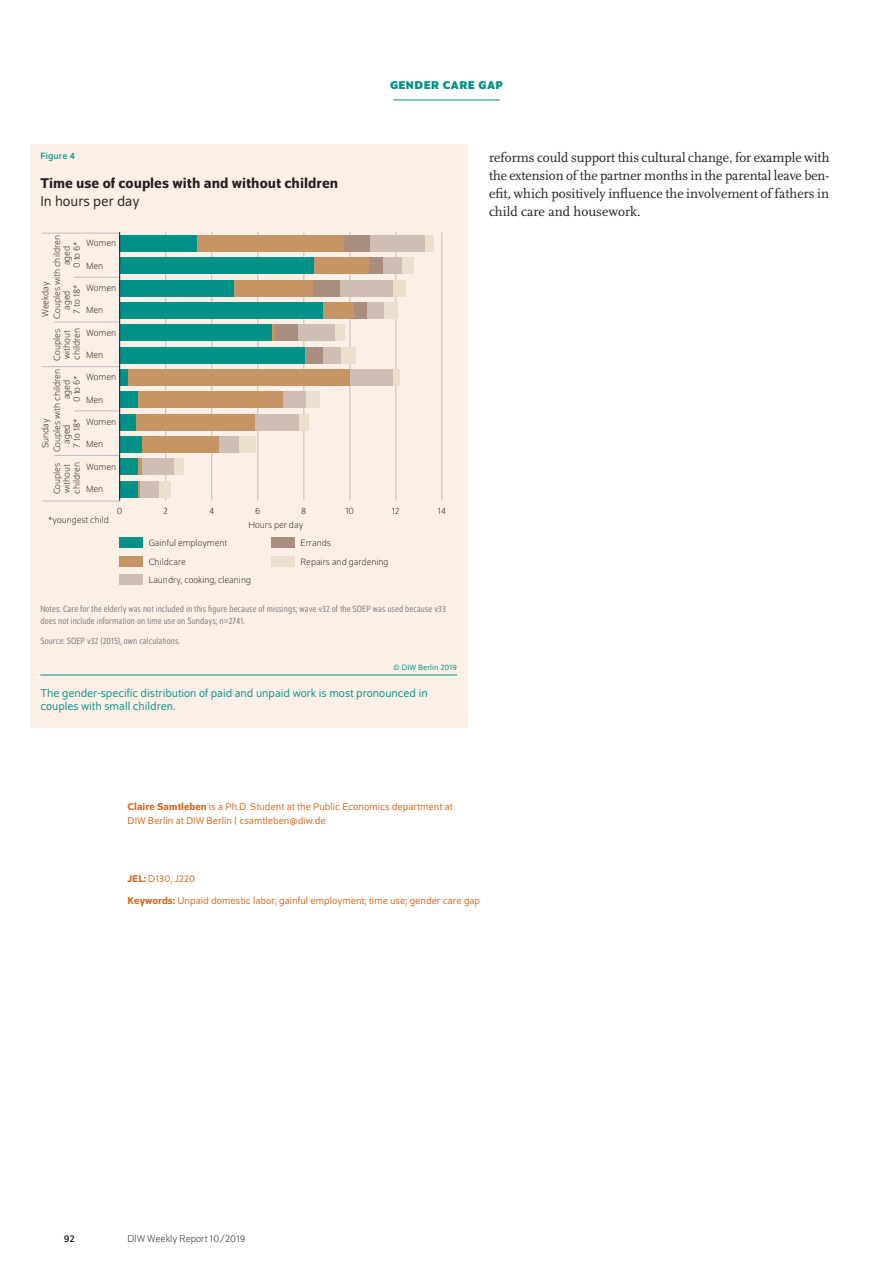
<style>
.page{position:relative;width:893px;height:1263px;background:#fff}
.page>*{position:absolute;margin:0;border:0;box-sizing:border-box;transform-origin:0 0}
.t1{font:500 15px "Schumpeter";color:#231f20}
.t2{font:15px "Schumpeter Blond";color:#231f20}
.t3{font:13.8px/18px "Scala Pro";color:#231f20;text-align:justify}
.t4{font:12px/13.5px "Schumpeter Blond";color:#009188}
.t5{font:700 12px "Schumpeter";color:#009188}
.t6{font:10.5px/22px "Schumpeter Blond";color:#dc641c}
.t7{font:300 10.5px "Schumpeter";color:#231f20}
.t8{font:10.5px "Schumpeter";color:#231f20}
.t9{font:300 9.75px/9.8px "Schumpeter";color:#231f20}
.t10{font:semi-condensed 9.75px/12px "Schumpeter Blond";letter-spacing:.01em;color:#808285}
.t11{font:9.75px "Schumpeter";letter-spacing:.01em;color:#009188}
.t12{font:8.25px "Schumpeter Blond";letter-spacing:.01em;color:#009188}
.s1{font-family:"Schumpeter";font-weight:500}
</style>
<div class="page">
<hr style="left:393px;top:100px;width:107px;height:1px;background:#009188">
<div style="left:30px;top:144px;width:438px;height:583px;background:#fcf0e6"></div>
<hr style="left:55px;top:455px;width:64px;height:1px;background:#bcbdc0">
<hr style="left:42px;top:233px;width:77px;height:1px;background:#bcbdc0">
<hr style="left:43px;top:501px;width:76px;height:1px;background:#bcbdc0">
<hr style="left:75px;top:277px;width:44px;height:1px;background:#bcbdc0">
<hr style="left:55px;top:322px;width:64px;height:1px;background:#bcbdc0">
<hr style="left:42px;top:366px;width:77px;height:1px;background:#bcbdc0">
<hr style="left:75px;top:411px;width:44px;height:1px;background:#bcbdc0">
<hr style="left:165px;top:232px;width:1px;height:268px;background:#bcbdc0">
<hr style="left:211px;top:232px;width:1px;height:268px;background:#bcbdc0">
<hr style="left:258px;top:232px;width:1px;height:268px;background:#bcbdc0">
<hr style="left:304px;top:232px;width:1px;height:268px;background:#bcbdc0">
<hr style="left:350px;top:232px;width:1px;height:268px;background:#bcbdc0">
<hr style="left:396px;top:232px;width:1px;height:268px;background:#bcbdc0">
<hr style="left:442px;top:232px;width:1px;height:268px;background:#bcbdc0">
<div style="left:120px;top:235px;width:77px;height:17px;background:#009188"></div>
<div style="left:197px;top:235px;width:147px;height:17px;background:#c59565"></div>
<div style="left:344px;top:235px;width:26px;height:17px;background:#a98e7f"></div>
<div style="left:370px;top:235px;width:55px;height:17px;background:#cfbeb4"></div>
<div style="left:425px;top:235px;width:9px;height:17px;background:#eddfce"></div>
<div style="left:120px;top:257px;width:194px;height:17px;background:#009188"></div>
<div style="left:314px;top:257px;width:55px;height:17px;background:#c59565"></div>
<div style="left:369px;top:257px;width:15px;height:17px;background:#a98e7f"></div>
<div style="left:384px;top:257px;width:18px;height:17px;background:#cfbeb4"></div>
<div style="left:402px;top:257px;width:11px;height:17px;background:#eddfce"></div>
<div style="left:120px;top:280px;width:114px;height:17px;background:#009188"></div>
<div style="left:234px;top:280px;width:79px;height:17px;background:#c59565"></div>
<div style="left:313px;top:280px;width:27px;height:17px;background:#a98e7f"></div>
<div style="left:340px;top:280px;width:53px;height:17px;background:#cfbeb4"></div>
<div style="left:393px;top:280px;width:12px;height:17px;background:#eddfce"></div>
<div style="left:120px;top:302px;width:203px;height:17px;background:#009188"></div>
<div style="left:323px;top:302px;width:31px;height:17px;background:#c59565"></div>
<div style="left:354px;top:302px;width:13px;height:17px;background:#a98e7f"></div>
<div style="left:367px;top:302px;width:17px;height:17px;background:#cfbeb4"></div>
<div style="left:384px;top:302px;width:14px;height:17px;background:#eddfce"></div>
<div style="left:120px;top:324px;width:152px;height:17px;background:#009188"></div>
<hr style="left:272px;top:324px;width:3px;height:17px;background:#c59565">
<div style="left:275px;top:324px;width:23px;height:17px;background:#a98e7f"></div>
<div style="left:298px;top:324px;width:37px;height:17px;background:#cfbeb4"></div>
<div style="left:335px;top:324px;width:10px;height:17px;background:#eddfce"></div>
<div style="left:120px;top:347px;width:185px;height:16px;background:#009188"></div>
<svg style="left:305px;top:347px;width:1px;height:16px"></svg>
<div style="left:306px;top:347px;width:17px;height:16px;background:#a98e7f"></div>
<div style="left:323px;top:347px;width:18px;height:16px;background:#cfbeb4"></div>
<div style="left:341px;top:347px;width:15px;height:16px;background:#eddfce"></div>
<div style="left:120px;top:369px;width:9px;height:17px;background:#009188"></div>
<div style="left:129px;top:369px;width:221px;height:17px;background:#c59565"></div>
<div style="left:350px;top:369px;width:43px;height:17px;background:#cfbeb4"></div>
<div style="left:393px;top:369px;width:7px;height:17px;background:#eddfce"></div>
<div style="left:120px;top:391px;width:18px;height:17px;background:#009188"></div>
<div style="left:138px;top:391px;width:145px;height:17px;background:#c59565"></div>
<div style="left:283px;top:391px;width:23px;height:17px;background:#cfbeb4"></div>
<div style="left:306px;top:391px;width:14px;height:17px;background:#eddfce"></div>
<div style="left:120px;top:414px;width:16px;height:16px;background:#009188"></div>
<div style="left:136px;top:414px;width:119px;height:16px;background:#c59565"></div>
<div style="left:255px;top:414px;width:44px;height:16px;background:#cfbeb4"></div>
<div style="left:299px;top:414px;width:9px;height:16px;background:#eddfce"></div>
<div style="left:120px;top:436px;width:23px;height:17px;background:#009188"></div>
<div style="left:143px;top:436px;width:76px;height:17px;background:#c59565"></div>
<div style="left:219px;top:436px;width:20px;height:17px;background:#cfbeb4"></div>
<div style="left:239px;top:436px;width:16px;height:17px;background:#eddfce"></div>
<div style="left:120px;top:458px;width:18px;height:17px;background:#009188"></div>
<div style="left:138px;top:458px;width:5px;height:17px;background:#c59565"></div>
<div style="left:143px;top:458px;width:32px;height:17px;background:#cfbeb4"></div>
<div style="left:175px;top:458px;width:9px;height:17px;background:#eddfce"></div>
<div style="left:120px;top:481px;width:18px;height:16px;background:#009188"></div>
<svg style="left:138px;top:481px;width:2px;height:16px"></svg>
<div style="left:140px;top:481px;width:19px;height:16px;background:#cfbeb4"></div>
<div style="left:159px;top:481px;width:11px;height:16px;background:#eddfce"></div>
<div style="left:120px;top:537px;width:23px;height:10px;background:#009188"></div>
<div style="left:271px;top:537px;width:24px;height:10px;background:#a98e7f"></div>
<div style="left:120px;top:574px;width:23px;height:11px;background:#cfbeb4"></div>
<div style="left:271px;top:556px;width:24px;height:10px;background:#eddfce"></div>
<hr style="left:119px;top:232px;width:1px;height:268px;background:#231f20">
<div style="left:120px;top:556px;width:23px;height:10px;background:#c59565"></div>
<hr style="left:40px;top:675px;width:417px;height:1px;background:#009188">
<p class="t11" style="left:40px;top:151px;width:36px">Figure 4</p>
<h1 class="t1" style="left:40px;top:175px;width:299px">Time use of couples with and without children</h1>
<h1 class="t2" style="left:40px;top:194px;width:101px">In hours per day</h1>
<p class="t9" style="left:53px;top:319px;width:85px;rotate:-90deg">Couples with children</p>
<p class="t9" style="left:86px;top:239px;width:32px">Women</p>
<p class="t9" style="left:62px;top:268px;width:28px;rotate:-90deg">aged<br>0 to 6*</p>
<p class="t9" style="left:86px;top:261px;width:19px">Men</p>
<p class="t9" style="left:41px;top:317px;width:37px;rotate:-90deg">Weekday</p>
<p class="t9" style="left:86px;top:283px;width:32px">Women</p>
<p class="t9" style="left:62px;top:310px;width:21px;rotate:-90deg">aged</p>
<p class="t9" style="left:72px;top:314px;width:30px;rotate:-90deg">7 to 18*</p>
<p class="t9" style="left:86px;top:306px;width:19px">Men</p>
<p class="t9" style="left:53px;top:361px;width:34px;rotate:-90deg">Couples without children</p>
<p class="t9" style="left:53px;top:452px;width:85px;rotate:-90deg">Couples with children</p>
<p class="t9" style="left:86px;top:328px;width:32px">Women</p>
<p class="t9" style="left:86px;top:350px;width:19px">Men</p>
<p class="t9" style="left:86px;top:373px;width:32px">Women</p>
<p class="t9" style="left:62px;top:402px;width:28px;rotate:-90deg">aged<br>0 to 6*</p>
<p class="t9" style="left:86px;top:395px;width:19px">Men</p>
<p class="t9" style="left:41px;top:448px;width:31px;rotate:-90deg">Sunday</p>
<p class="t9" style="left:86px;top:417px;width:32px">Women</p>
<p class="t9" style="left:62px;top:444px;width:21px;rotate:-90deg">aged</p>
<p class="t9" style="left:72px;top:447px;width:30px;rotate:-90deg">7 to 18*</p>
<p class="t9" style="left:53px;top:494px;width:34px;rotate:-90deg">Couples without children</p>
<p class="t9" style="left:86px;top:440px;width:19px">Men</p>
<p class="t9" style="left:86px;top:462px;width:32px">Women</p>
<p class="t9" style="left:86px;top:484px;width:19px">Men</p>
<p class="t5" style="left:390px;top:79px;width:18px">GENDER</p>
<p class="t5" style="left:443px;top:79px;width:17px">CARE</p>
<p class="t5" style="left:479px;top:79px;width:18px">GAP</p>
<h2 class="t3" style="left:489px;top:148px;width:342px">reforms could support this cultural change, for example with the extension of the partner months in the parental leave ben&shy;efit, which positively influence the involvement of fathers in child care and housework.</h2>
<p class="t9" style="left:48px;top:515px;width:62px">*youngest child</p>
<p class="t9" style="left:117px;top:506px;width:7px">0</p>
<p class="t9" style="left:163px;top:506px;width:6px">2</p>
<p class="t9" style="left:209px;top:506px;width:7px">4</p>
<p class="t9" style="left:255px;top:506px;width:7px">6</p>
<p class="t9" style="left:301px;top:506px;width:7px">8</p>
<p class="t9" style="left:346px;top:506px;width:10px">10</p>
<p class="t9" style="left:392px;top:506px;width:9px">12</p>
<p class="t9" style="left:438px;top:506px;width:10px">14</p>
<p class="t9" style="left:248px;top:520px;width:56px">Hours per day</p>
<p class="t9" style="left:149px;top:533px;width:80px;line-height:18.9px">Gainful employment<br>Childcare</p>
<p class="t9" style="left:301px;top:538px;width:32px">Errands</p>
<p class="t9" style="left:301px;top:557px;width:89px">Repairs and gardening</p>
<p class="t9" style="left:149px;top:575px;width:104px">Laundry, cooking, cleaning</p>
<p class="t10" style="left:40px;top:603px;width:407px">Notes: Care for the elderly was not included in this figure because of missings; wave v32 of the SOEP was used because v33 does not include information on time use on Sundays; n=2741.</p>
<p class="t10" style="left:40px;top:635px;width:141px">Source: SOEP v32 (2015), own calculations.</p>
<p class="t12" style="left:393px;top:664px;width:66px">© DIW Berlin 2019</p>
<p class="t4" style="left:40px;top:686px;width:389px">The gender-specific distribution of paid and unpaid work is most pronounced in couples with small children.</p>
<p class="t6" style="left:128px;top:800px;width:327px;line-height:13.5px"><span class="s1">Claire Samtleben</span> is a Ph.D. Student at the Public Economics department at<br>DIW Berlin at DIW Berlin | csamtleben@diw.de</p>
<p class="t6" style="left:128px;top:868px;width:354px"><span class="s1">JEL:</span> D130, J220<br><span class="s1">Keywords:</span> Unpaid domestic labor; gainful employment; time use; gender care gap</p>
<p class="t8" style="left:64px;top:1233px;width:12px">92</p>
<p class="t7" style="left:128px;top:1234px;width:120px">DIW Weekly Report 10/2019</p>
</div>
